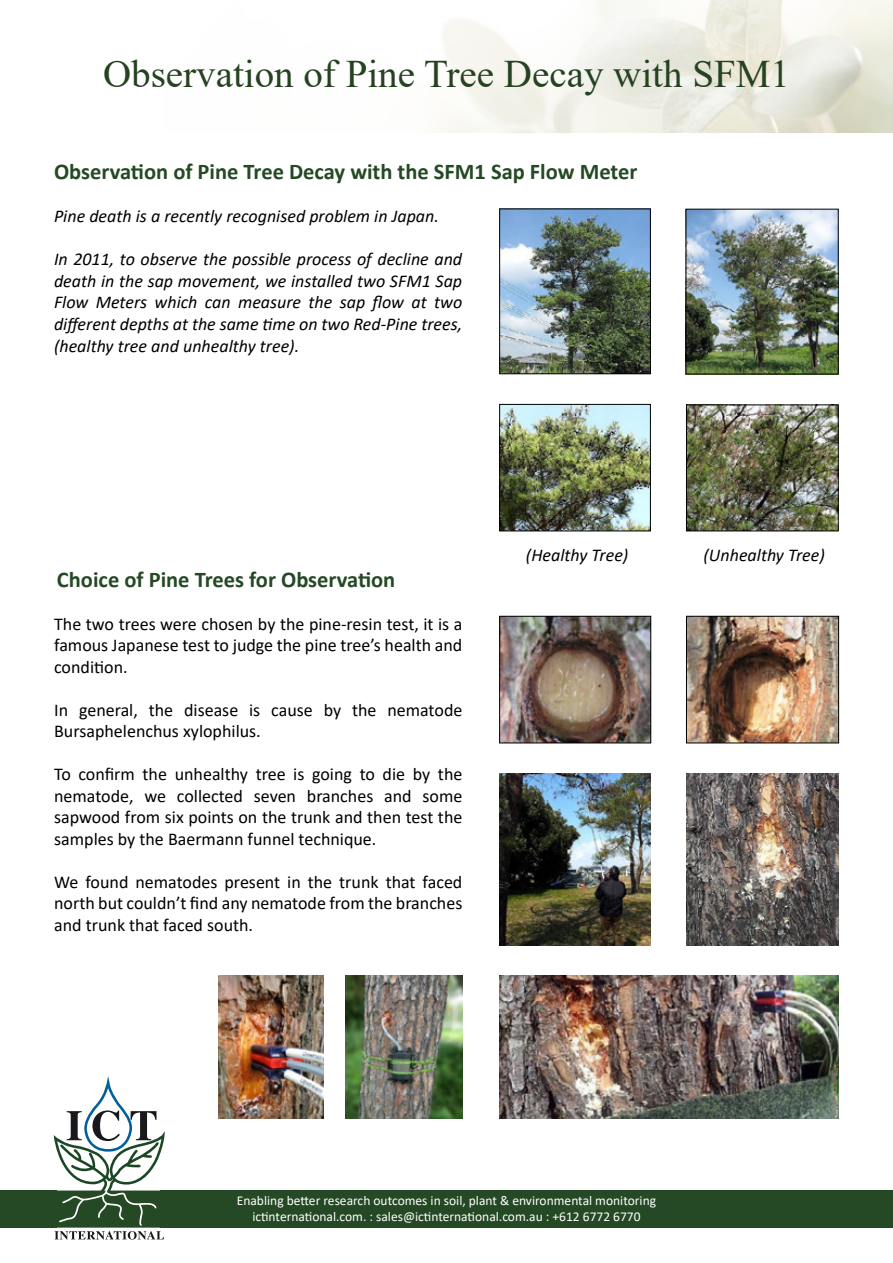
<style>
.page{position:relative;width:893px;height:1263px;background:#fff}
.page>*{position:absolute;margin:0;border:0;box-sizing:border-box;transform-origin:0 0}
.t1{font:39px "Times New Roman";color:#264221}
.Body-Para-Reg-1st{font:700 22.5px "Calibri";color:#244924}
.Body-Para-Reg-1st-2{font:18px/21.6px "Calibri";color:#000;text-align:justify}
.Body-Para-Reg-1st-3{font:italic 18px/21.6px "Calibri";color:#000;text-align:justify}
.t2{font:13.5px "Calibri";color:#fff}
</style>
<div class="page">
<img style="left:438px;top:0;width:455px;height:132px">
<svg style="left:54px;top:1076px;width:111px;height:163px"></svg>
<div style="left:160px;top:1190px;width:733px;height:38px;background:#244924"></div>
<div style="left:0;top:1190px;width:57px;height:38px;background:#244924"></div>
<img style="left:501px;top:211px;width:148px;height:161px">
<div style="left:499px;top:209px;width:152px;height:165px;border:1px solid #000"></div>
<img style="left:688px;top:211px;width:148px;height:161px">
<img style="left:501px;top:406px;width:148px;height:123px">
<div style="left:499px;top:404px;width:152px;height:127px;border:1px solid #000"></div>
<img style="left:688px;top:407px;width:148px;height:122px">
<div style="left:686px;top:405px;width:152px;height:126px;border:1px solid #000"></div>
<img style="left:501px;top:618px;width:148px;height:123px">
<div style="left:499px;top:616px;width:152px;height:127px;border:1px solid #000"></div>
<img style="left:688px;top:618px;width:149px;height:123px">
<div style="left:686px;top:616px;width:153px;height:127px;border:1px solid #000"></div>
<img style="left:499px;top:774px;width:152px;height:171px">
<img style="left:499px;top:976px;width:340px;height:143px">
<img style="left:686px;top:774px;width:153px;height:171px">
<img style="left:219px;top:976px;width:104px;height:143px">
<img style="left:345px;top:976px;width:117px;height:143px">
<p class="t1" style="left:103px;top:46px;width:688px">Observation of Pine Tree Decay with SFM1</p>
<p class="Body-Para-Reg-1st" style="left:54px;top:156px;width:585px">Observation of Pine Tree Decay with the SFM1 Sap Flow Meter</p>
<p class="Body-Para-Reg-1st-3" style="left:54px;top:205px;width:386px">Pine death is a recently recognised problem in Japan.</p>
<p class="Body-Para-Reg-1st-3" style="left:54px;top:248px;width:410px">In 2011, to observe the possible process of decline and death in the sap movement, we installed two SFM1 Sap Flow Meters which can measure the sap flow at two different depths at the same time on two Red-Pine trees, (healthy tree and unhealthy tree).</p>
<p class="Body-Para-Reg-1st" style="left:57px;top:563px;width:340px">Choice of Pine Trees for Observation</p>
<p class="Body-Para-Reg-1st-2" style="left:54px;top:612px;width:410px">The two trees were chosen by the pine-resin test, it is a famous Japanese test to judge the pine tree’s health and condition.</p>
<p class="Body-Para-Reg-1st-2" style="left:54px;top:698px;width:410px">In general, the disease is cause by the nematode<br>Bursaphelenchus xylophilus.</p>
<p class="Body-Para-Reg-1st-2" style="left:54px;top:763px;width:410px">To confirm the unhealthy tree is going to die by the nematode, we collected seven branches and some sapwood from six points on the trunk and then test the samples by the Baermann funnel technique.</p>
<p class="Body-Para-Reg-1st-2" style="left:54px;top:870px;width:410px">We found nematodes present in the trunk that faced north but couldn’t find any nematode from the branches and trunk that faced south.</p>
<p class="Body-Para-Reg-1st-3" style="left:526px;top:543px;width:104px">(Healthy Tree)</p>
<p class="Body-Para-Reg-1st-3" style="left:703px;top:543px;width:123px">(Unhealthy Tree)</p>
<p class="t2" style="left:237px;top:1191px;width:421px">Enabling better research outcomes in soil, plant &amp; environmental monitoring</p>
<p class="t2" style="left:252px;top:1207px;width:390px">ictinternational.com. : sales@ictinternational.com.au : +612 6772 6770</p>
</div>
